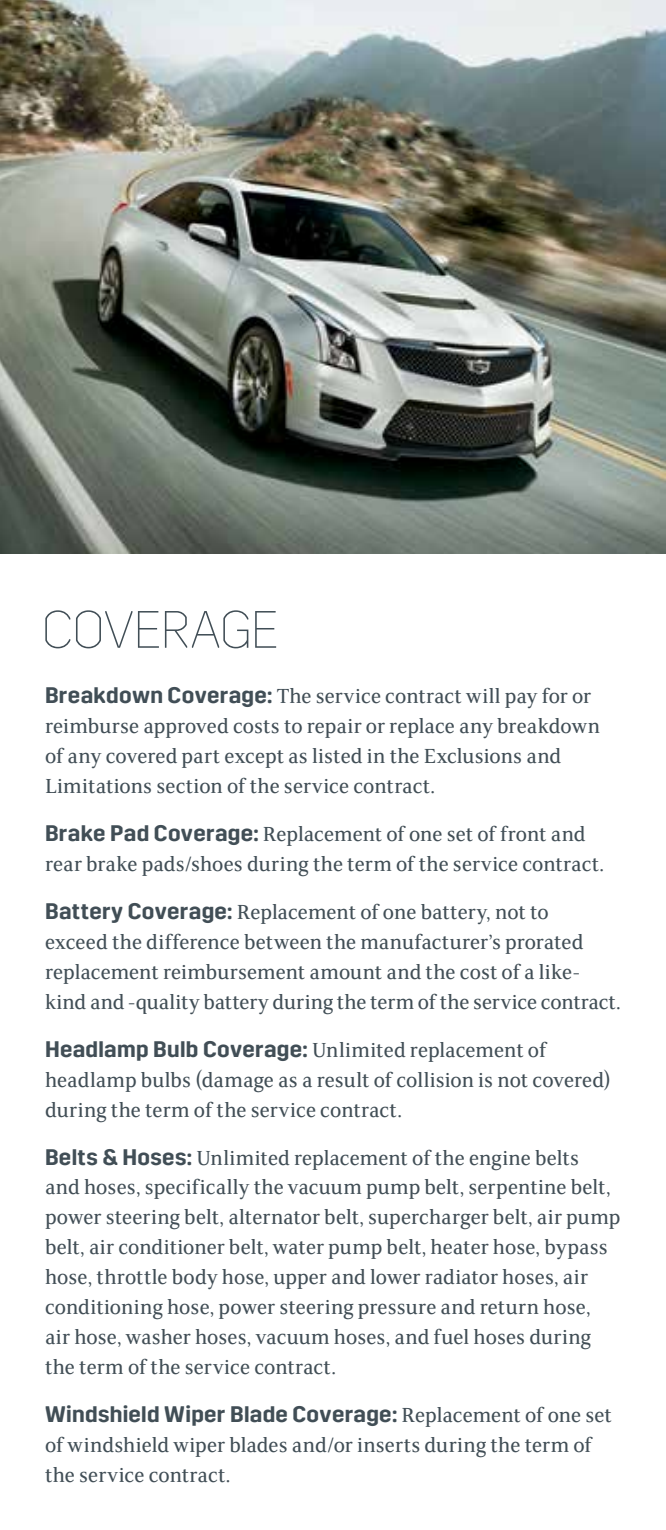
<style>
.page{position:relative;width:666px;height:1530px;background:#fff}
.page>*{position:absolute;margin:0;border:0;box-sizing:border-box;transform-origin:0 0}
.t1{font:100 52.5px "Cadillac Sans A";letter-spacing:-.03em;color:#414e56}
.t2{font:22.5px/30px "Cadillac Serif";color:#414e56}
.t3{font:600 22.5px "Cadillac Sans A";letter-spacing:.015em;color:#414e56}
.s1{font-family:"Cadillac Sans A";font-weight:600}
.s2{font-family:"Cadillac Serif";font-weight:400}
</style>
<div class="page">
<img style="left:0;top:0;width:666px;height:553px">
<h1 class="t1" style="left:41px;top:601px;width:239px">COVERAGE</h1>
<p class="t2" style="left:45px;top:680px;width:556px"><span class="s1">Breakdown Coverage:</span> The service contract will pay for or reimburse approved costs to repair or replace any breakdown of any covered part except as listed in the Exclusions and Limitations section of the service contract.</p>
<p class="t2" style="left:45px;top:818px;width:560px"><span class="s1">Brake Pad Coverage:</span> Replacement of one set of front and rear brake pads/shoes during the term of the service contract.</p>
<p class="t2" style="left:45px;top:896px;width:577px"><span class="s1">Battery Coverage:</span> Replacement of one battery, not to<br>exceed the difference between the manufacturer’s prorated replacement reimbursement amount and the cost of a like&shy;kind and -quality battery during the term of the service contract.</p>
<p class="t2" style="left:45px;top:1034px;width:567px"><span class="s1">Headlamp Bulb Coverage:</span> Unlimited replacement of headlamp bulbs (damage as a result of collision is not covered) during the term of the service contract.</p>
<p class="t2" style="left:45px;top:1142px;width:577px"><span class="s1">Belts &amp; Hoses:</span> Unlimited replacement of the engine belts<br>and hoses, specifically the vacuum pump belt, serpentine belt, power steering belt, alternator belt, supercharger belt, air pump belt, air conditioner belt, water pump belt, heater hose, bypass hose, throttle body hose, upper and lower radiator hoses, air conditioning hose, power steering pressure and return hose, air hose, washer hoses, vacuum hoses, and fuel hoses during the term of the service contract.</p>
<p class="t3" style="left:45px;top:1402px;width:568px">Windshield Wiper Blade Coverage: <span class="s2">Replacement of one set</span></p>
<p class="t2" style="left:45px;top:1429px;width:548px">of windshield wiper blades and/or inserts during the term of the service contract.</p>
</div>
